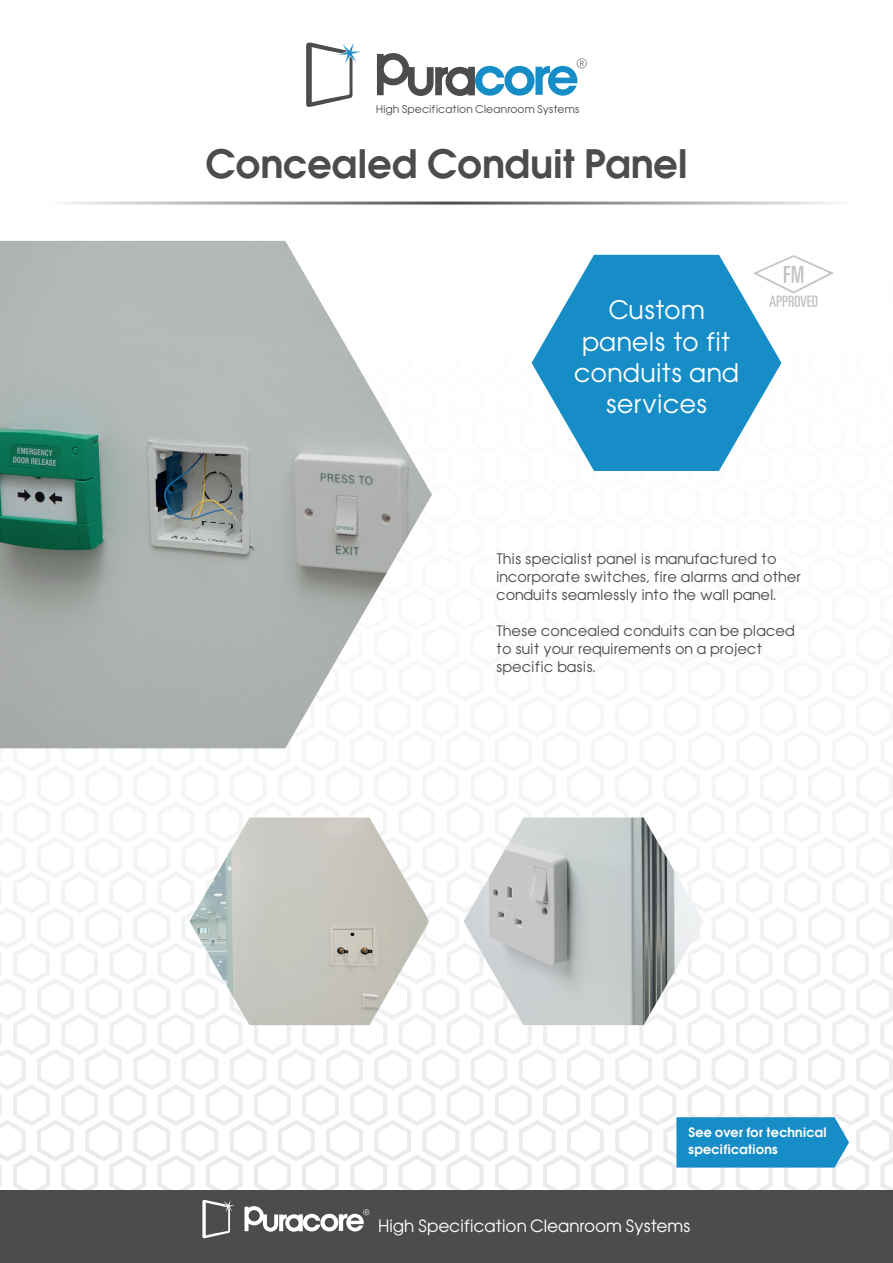
<style>
.page{position:relative;width:893px;height:1263px;background:#fff}
.page>*{position:absolute;margin:0;border:0;box-sizing:border-box;transform-origin:0 0}
.pg_head{font:36px "Avant Garde Demi";letter-spacing:-.025em;color:#4b4c4d}
.hexbug{font:23.7px/31.2px "Avant Garde";color:#fff;text-align:center}
.t1{font:15.75px "Avant Garde";letter-spacing:-.015em;color:#fff}
.t2{font:13.5px/18px "Avant Garde";color:#4b4c4d}
.Body_9_12_85{font:12px "Avant Garde Demi";letter-spacing:-.015em;color:#fff}
.t3{font:10.05px "Avant Garde";letter-spacing:.005em;color:#4b4c4d}
</style>
<div class="page">
<div style="left:0;top:1190px;width:893px;height:73px;background:#4b4c4d"></div>
<svg style="left:377px;top:53px;width:210px;height:43px"></svg>
<svg style="left:306px;top:43px;width:55px;height:64px"></svg>
<svg style="left:245px;top:1206px;width:124px;height:26px"></svg>
<svg style="left:202px;top:1200px;width:33px;height:38px"></svg>
<img style="left:0;top:241px;width:432px;height:507px">
<svg style="left:531px;top:255px;width:250px;height:216px;fill:#178dc8"></svg>
<img style="left:189px;top:817px;width:240px;height:208px">
<img style="left:463px;top:817px;width:240px;height:208px">
<div style="left:676px;top:1117px;width:173px;height:50px;background:#178dc8"></div>
<img style="left:754px;top:255px;width:79px;height:51px">
<p class="t3" style="left:376px;top:103px;width:205px">High Specification Cleanroom Systems</p>
<p class="pg_head" style="left:205px;top:139px;width:485px">Concealed Conduit Panel</p>
<p class="hexbug" style="left:574px;top:295px;width:167px">Custom panels to fit conduits and services</p>
<p class="t2" style="left:496px;top:549px;width:306px">This specialist panel is manufactured to incorporate switches, fire alarms and other conduits seamlessly into the wall panel.</p>
<p class="t2" style="left:496px;top:621px;width:300px">These concealed conduits can be placed to suit your requirements on a project specific basis.</p>
<p class="Body_9_12_85" style="left:688px;top:1124px;width:140px">See over for technical</p>
<p class="Body_9_12_85" style="left:688px;top:1141px;width:92px">specifications</p>
<p class="t1" style="left:379px;top:1215px;width:313px">High Specification Cleanroom Systems</p>
</div>
